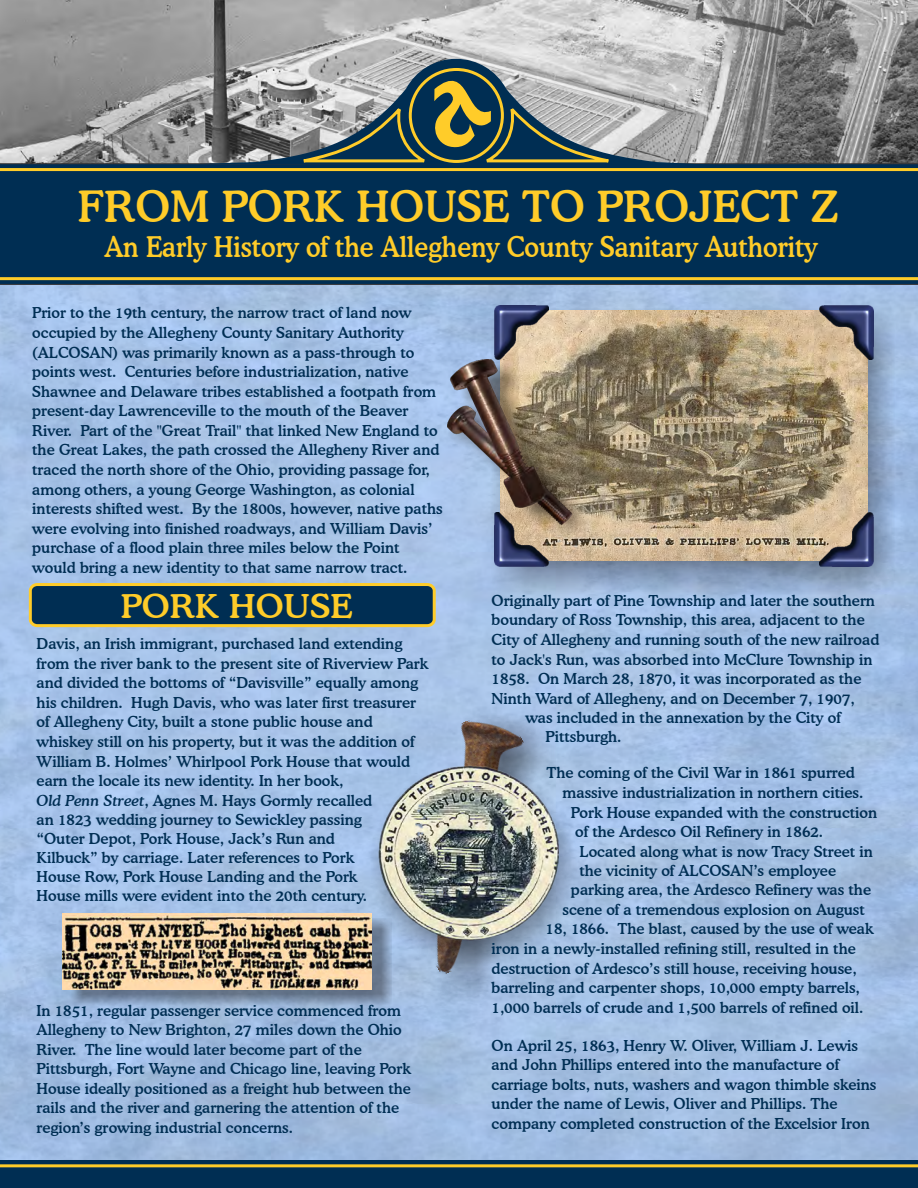
<style>
.page{position:relative;width:918px;height:1188px;background:#fff}
.page>*{position:absolute;margin:0;border:0;box-sizing:border-box;transform-origin:0 0}
.t1{font:500 42.9px "Cooper BT";color:#ffcc29}
.t2{font:500 32.7px "Cooper BT";color:#ffcc29;scale:1.06 1}
.t3{font:500 28.35px "Cooper BT";color:#ffcc29;scale:.9 1}
.t4{font:500 15px/19.5px "Cooper BT";color:#002e53}
.s1{font-style:italic}
</style>
<div class="page">
<img style="left:0;top:285px;width:918px;height:875px">
<img style="left:0;top:0;width:918px;height:163px">
<div style="left:0;top:163px;width:918px;height:122px;background:#002e53"></div>
<div style="left:0;top:1160px;width:918px;height:28px;background:#002e53"></div>
<hr style="left:0;top:1164px;width:918px;height:3px;background:#ffcc29">
<svg style="left:199px;top:59px;width:530px;height:107px"></svg>
<svg style="left:275px;top:59px;width:362px;height:105px"></svg>
<hr style="left:0;top:168px;width:918px;height:3px;background:#ffcc29">
<hr style="left:0;top:277px;width:918px;height:3px;background:#ffcc29">
<div style="left:490px;top:308px;width:404px;height:288px;background:#373435;opacity:.49"></div>
<img style="left:549px;top:310px;width:318px;height:251px">
<img style="left:495px;top:305px;width:54px;height:55px">
<img style="left:495px;top:538px;width:54px;height:29px">
<img style="left:820px;top:513px;width:54px;height:54px">
<img style="left:820px;top:305px;width:54px;height:55px">
<div style="left:327px;top:697px;width:327px;height:308px;background:#373435;opacity:.65"></div>
<img style="left:328px;top:707px;width:287px;height:267px">
<div style="left:370px;top:767px;width:206px;height:200px;background:#373435;opacity:.39"></div>
<img style="left:379px;top:766px;width:180px;height:174px">
<div style="left:29px;top:583px;width:407px;height:44px;background:#002e53;border:3px solid #ffcc29;border-radius:7px"></div>
<img style="left:448px;top:360px;width:141px;height:178px">
<div style="left:71px;top:918px;width:321px;height:88px;background:#373435;opacity:.49"></div>
<img style="left:63px;top:913px;width:309px;height:76px">
<h1 class="t1" style="left:78px;top:189px;width:762px">FROM PORK HOUSE TO PROJECT Z</h1>
<h3 class="t3" style="left:104px;top:235px;width:794px">An Early History of the Allegheny County Sanitary Authority</h3>
<p class="t4" style="left:32px;top:305px;width:412px">Prior to the 19th century, the narrow tract of land now occupied by the Allegheny County Sanitary Authority (ALCOSAN) was primarily known as a pass-through to points west. Centuries before industrialization, native Shawnee and Delaware tribes established a footpath from present-day Lawrenceville to the mouth of the Beaver River. Part of the "Great Trail" that linked New England to the Great Lakes, the path crossed the Allegheny River and traced the north shore of the Ohio, providing passage for, among others, a young George Washington, as colonial interests shifted west. By the 1800s, however, native paths were evolving into finished roadways, and William Davis’ purchase of a flood plain three miles below the Point would bring a new identity to that same narrow tract.</p>
<h2 class="t2" style="left:121px;top:594px;width:220px">PORK HOUSE</h2>
<p class="t4" style="left:37px;top:636px;width:393px">Davis, an Irish immigrant, purchased land extending from the river bank to the present site of Riverview Park and divided the bottoms of “Davisville” equally among his children. Hugh Davis, who was later first treasurer of Allegheny City, built a stone public house and whiskey still on his property, but it was the addition of William B. Holmes’ Whirlpool Pork House that would earn the locale its new identity. In her book,<br><span class="s1">Old Penn Street</span>, Agnes M. Hays Gormly recalled<br>an 1823 wedding journey to Sewickley passing<br>“Outer Depot, Pork House, Jack’s Run and<br>Kilbuck” by carriage. Later references to Pork<br>House Row, Pork House Landing and the Pork<br>House mills were evident into the 20th century.</p>
<p class="t4" style="left:37px;top:1002px;width:376px">In 1851, regular passenger service commenced from Allegheny to New Brighton, 27 miles down the Ohio River. The line would later become part of the Pittsburgh, Fort Wayne and Chicago line, leaving Pork House ideally positioned as a freight hub between the rails and the river and garnering the attention of the region’s growing industrial concerns.</p>
<p class="t4" style="left:492px;top:592px;width:385px">Originally part of Pine Township and later the southern</p>
<p class="t4" style="left:492px;top:612px;width:375px">boundary of Ross Township, this area, adjacent to the</p>
<p class="t4" style="left:492px;top:631px;width:389px">City of Allegheny and running south of the new railroad</p>
<p class="t4" style="left:492px;top:651px;width:383px">to Jack's Run, was absorbed into McClure Township in</p>
<p class="t4" style="left:492px;top:670px;width:371px">1858. On March 28, 1870, it was incorporated as the</p>
<p class="t4" style="left:492px;top:690px;width:365px">Ninth Ward of Allegheny, and on December 7, 1907,</p>
<p class="t4" style="left:525px;top:709px;width:317px">was included in the annexation by the City of</p>
<p class="t4" style="left:546px;top:729px;width:77px">Pittsburgh.</p>
<p class="t4" style="left:547px;top:765px;width:310px">The coming of the Civil War in 1861 spurred</p>
<p class="t4" style="left:563px;top:784px;width:302px">massive industrialization in northern cities.</p>
<p class="t4" style="left:571px;top:804px;width:308px">Pork House expanded with the construction</p>
<p class="t4" style="left:575px;top:823px;width:250px">of the Ardesco Oil Refinery in 1862.</p>
<p class="t4" style="left:579px;top:843px;width:295px">Located along what is now Tracy Street in</p>
<p class="t4" style="left:579px;top:863px;width:258px">the vicinity of ALCOSAN’s employee</p>
<p class="t4" style="left:571px;top:882px;width:302px">parking area, the Ardesco Refinery was the</p>
<p class="t4" style="left:563px;top:901px;width:304px">scene of a tremendous explosion on August</p>
<p class="t4" style="left:546px;top:921px;width:330px">18, 1866. The blast, caused by the use of weak</p>
<p class="t4" style="left:492px;top:940px;width:366px">iron in a newly-installed refining still, resulted in the</p>
<p class="t4" style="left:492px;top:960px;width:366px">destruction of Ardesco’s still house, receiving house,</p>
<p class="t4" style="left:492px;top:979px;width:370px">barreling and carpenter shops, 10,000 empty barrels,</p>
<p class="t4" style="left:492px;top:999px;width:373px">1,000 barrels of crude and 1,500 barrels of refined oil.</p>
<p class="t4" style="left:492px;top:1037px;width:386px">On April 25, 1863, Henry W. Oliver, William J. Lewis and John Phillips entered into the manufacture of carriage bolts, nuts, washers and wagon thimble skeins under the name of Lewis, Oliver and Phillips. The company completed construction of the Excelsior Iron</p>
</div>
